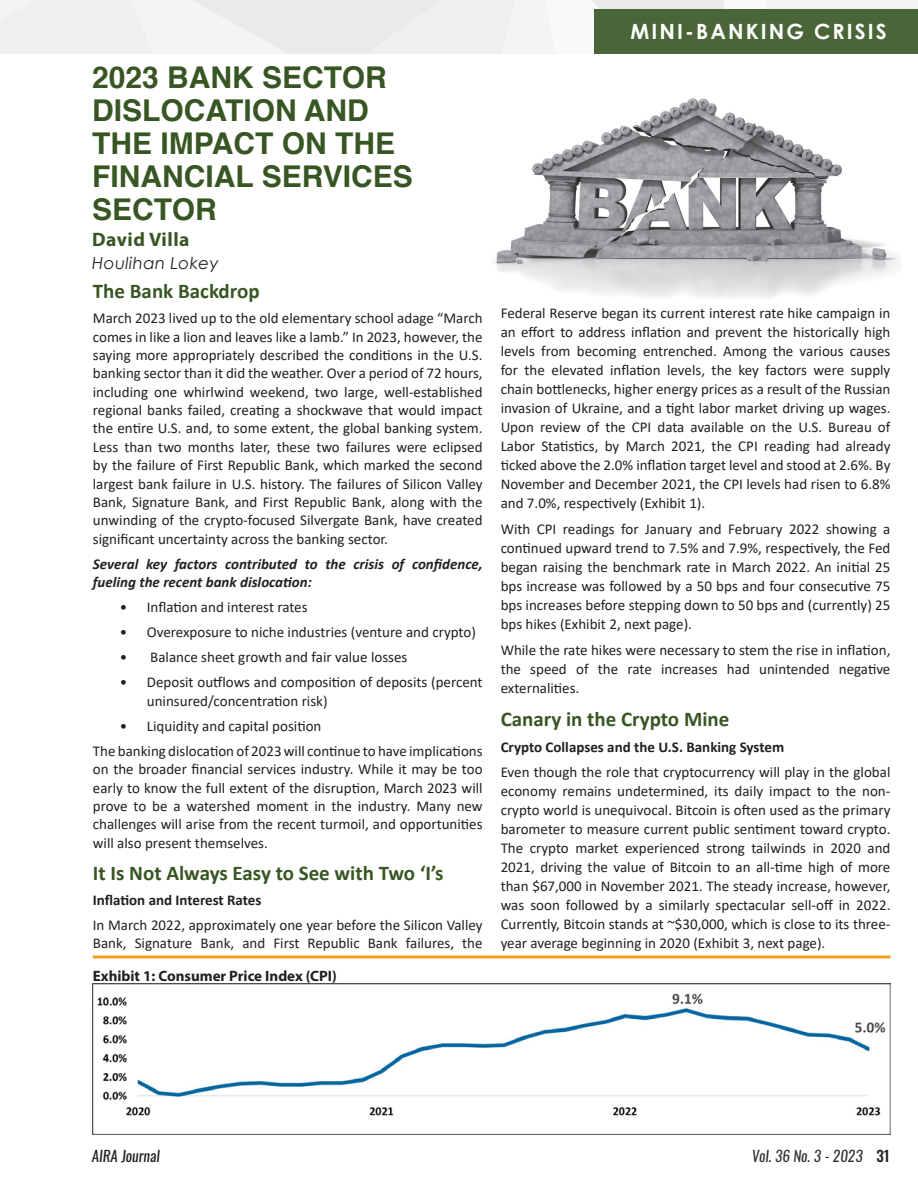
<style>
.page{position:relative;width:918px;height:1188px;background:#fff}
.page>*{position:absolute;margin:0;border:0;box-sizing:border-box;transform-origin:0 0}
.Body_Text{font:700 30px/33px "Helvetica";color:#385623}
.t1{font:700 21px "Calibri";color:#385623}
.Article_-_Body{font:700 21px "Century Gothic";letter-spacing:.1em;color:#fff}
.Article_-_Body-2{font:700 19.5px "Myriad Pro";letter-spacing:.025em;color:#385623}
.Article_-_Body-3{font:italic 16.5px "Century Gothic";letter-spacing:.025em;color:#231f20}
.t2{font:15px/19px "Calibri";color:#231f20;text-align:justify}
.t3{font:italic 700 15px/18.3px "Calibri";color:#231f20}
.t4{font:700 15px "Calibri";color:#231f20}
.t5{font:700 15px "Myriad Pro";color:#231f20}
.t6{font:italic 15px "Oswald";color:#333}
.t7{font:italic 15px "Oswald";color:#231f20}
.s1{font-weight:500;font-style:normal;color:#231f20}
</style>
<div class="page">
<svg style="left:0;top:0;width:918px;height:54px"></svg>
<div style="left:594px;top:9px;width:324px;height:45px;background:#4a6537"></div>
<img style="left:493px;top:98px;width:407px;height:200px">
<img style="left:92px;top:983px;width:799px;height:152px">
<hr style="left:93px;top:955px;width:797px;height:3px;background:#f3a01e">
<p class="Body_Text" style="left:92px;top:62px;width:322px">2023 BANK SECTOR<br>DISLOCATION AND<br>THE IMPACT ON THE<br>FINANCIAL SERVICES<br>SECTOR</p>
<p class="Article_-_Body-2" style="left:92px;top:227px;width:99px">David Villa</p>
<p class="Article_-_Body-3" style="left:92px;top:252px;width:128px">Houlihan Lokey</p>
<p class="t1" style="left:93px;top:277px;width:168px">The Bank Backdrop</p>
<p class="t2" style="left:93px;top:309px;width:391px;line-height:18.3px">March 2023 lived up to the old elementary school adage “March comes in like a lion and leaves like a lamb.” In 2023, however, the saying more appropriately described the conditions in the U.S. banking sector than it did the weather. Over a period of 72 hours, including one whirlwind weekend, two large, well-established regional banks failed, creating a shockwave that would impact the entire U.S. and, to some extent, the global banking system.<br>Less than two months later, these two failures were eclipsed by the failure of First Republic Bank, which marked the second largest bank failure in U.S. history. The failures of Silicon Valley Bank, Signature Bank, and First Republic Bank, along with the unwinding of the crypto-focused Silvergate Bank, have created significant uncertainty across the banking sector.</p>
<p class="t3" style="left:93px;top:554px;width:391px">Several key factors contributed to the crisis of confidence, fueling the recent bank dislocation:</p>
<p class="t2" style="left:120px;top:597px;width:189px">• Inflation and interest rates</p>
<p class="t2" style="left:120px;top:622px;width:358px">• Overexposure to niche industries (venture and crypto)</p>
<p class="t2" style="left:120px;top:647px;width:289px">• Balance sheet growth and fair value losses</p>
<p class="t2" style="left:147px;top:673px;width:337px;line-height:18.3px;text-indent:-27px">• Deposit outflows and composition of deposits (percent uninsured/concentration risk)</p>
<p class="t2" style="left:120px;top:716px;width:203px">• Liquidity and capital position</p>
<p class="t2" style="left:93px;top:741px;width:391px;line-height:18.3px">The banking dislocation of 2023 will continue to have implications on the broader financial services industry. While it may be too early to know the full extent of the disruption, March 2023 will prove to be a watershed moment in the industry. Many new challenges will arise from the recent turmoil, and opportunities will also present themselves.</p>
<p class="t1" style="left:93px;top:858px;width:352px">It Is Not Always Easy to See with Two ‘I’s</p>
<p class="t4" style="left:93px;top:889px;width:170px">Inflation and Interest Rates</p>
<p class="t2" style="left:93px;top:916px;width:391px;line-height:18.3px">In March 2022, approximately one year before the Silicon Valley<br>Bank, Signature Bank, and First Republic Bank failures, the</p>
<p class="t5" style="left:93px;top:966px;width:245px">Exhibit 1: Consumer Price Index (CPI)</p>
<p class="Article_-_Body" style="left:631px;top:15px;width:258px">MINI-BANKING CRISIS</p>
<p class="t2" style="left:501px;top:303px;width:391px">Federal Reserve began its current interest rate hike campaign in an effort to address inflation and prevent the historically high levels from becoming entrenched. Among the various causes for the elevated inflation levels, the key factors were supply chain bottlenecks, higher energy prices as a result of the Russian invasion of Ukraine, and a tight labor market driving up wages.<br>Upon review of the CPI data available on the U.S. Bureau of Labor Statistics, by March 2021, the CPI reading had already ticked above the 2.0% inflation target level and stood at 2.6%. By November and December 2021, the CPI levels had risen to 6.8% and 7.0%, respectively (Exhibit 1).</p>
<p class="t2" style="left:501px;top:519px;width:391px">With CPI readings for January and February 2022 showing a continued upward trend to 7.5% and 7.9%, respectively, the Fed began raising the benchmark rate in March 2022. An initial 25 bps increase was followed by a 50 bps and four consecutive 75 bps increases before stepping down to 50 bps and (currently) 25 bps hikes (Exhibit 2, next page).</p>
<p class="t2" style="left:501px;top:640px;width:391px">While the rate hikes were necessary to stem the rise in inflation, the speed of the rate increases had unintended negative externalities.</p>
<p class="t1" style="left:501px;top:704px;width:230px">Canary in the Crypto Mine</p>
<p class="t4" style="left:501px;top:736px;width:285px">Crypto Collapses and the U.S. Banking System</p>
<p class="t2" style="left:501px;top:762px;width:391px">Even though the role that cryptocurrency will play in the global economy remains undetermined, its daily impact to the non&shy;crypto world is unequivocal. Bitcoin is often used as the primary barometer to measure current public sentiment toward crypto.<br>The crypto market experienced strong tailwinds in 2020 and 2021, driving the value of Bitcoin to an all-time high of more than $67,000 in November 2021. The steady increase, however, was soon followed by a similarly spectacular sell-off in 2022.<br>Currently, Bitcoin stands at ~$30,000, which is close to its three&shy;year average beginning in 2020 (Exhibit 3, next page).</p>
<p class="t7" style="left:92px;top:1146px;width:69px">AIRA Journal</p>
<p class="t6" style="left:752px;top:1146px;width:140px">Vol. 36 No. 3 - 2023 <span class="s1">31</span></p>
</div>
